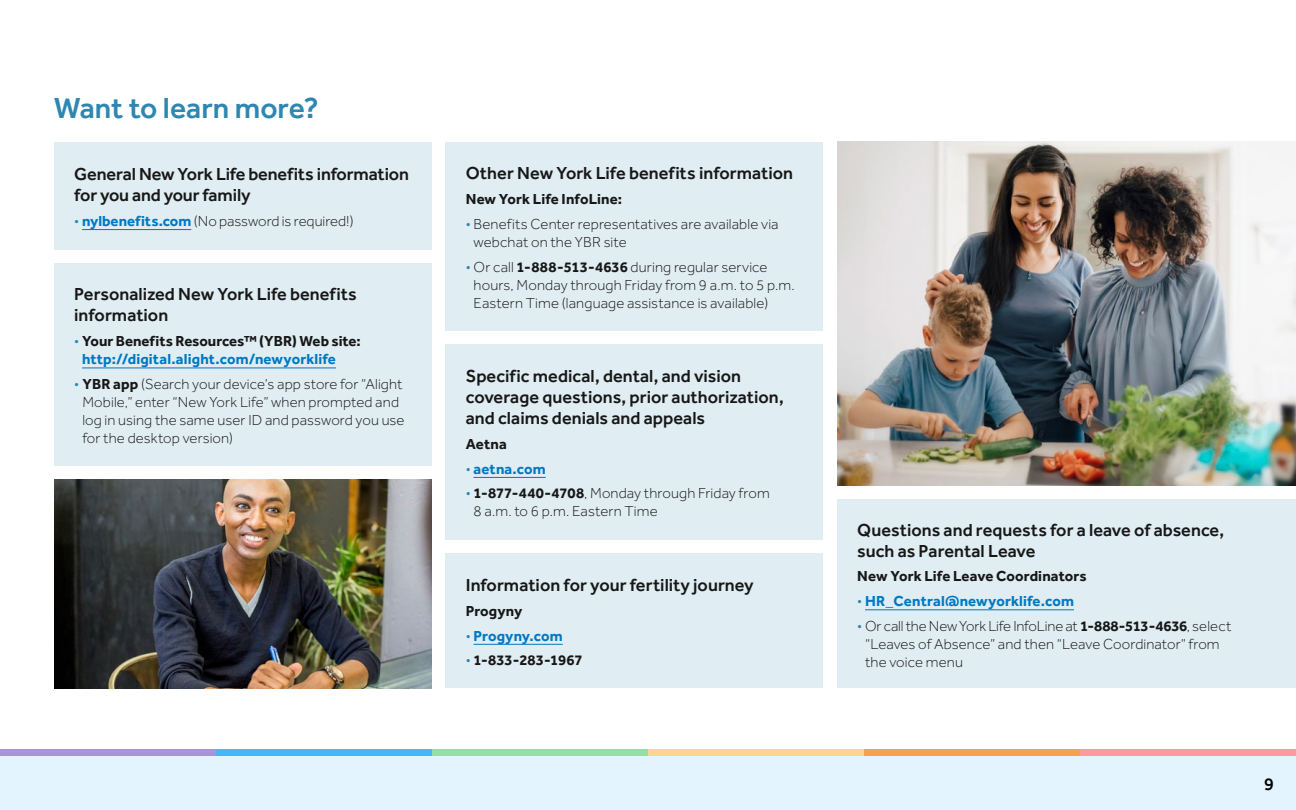
<style>
.page{position:relative;width:1296px;height:810px;background:#fff}
.page>*{position:absolute;margin:0;border:0;box-sizing:border-box;transform-origin:0 0}
.t1{font:500 30px "Effra";color:#2e87b0}
.t2{font:500 18px/21px "Effra";color:#171717}
.t3{font:500 18px "Effra";color:#000}
.t4{font:300 15px/18px "Effra";letter-spacing:.005em;color:#171717}
.t5{font:700 15px/18px "Effra";letter-spacing:.01em;color:#0079c2}
.t6{font:700 15px "Effra";letter-spacing:.01em;color:#171717}
.s1{color:#2e87b0}
.s2{font-weight:700;color:#0079c2}
.s3{font-weight:300;color:#2e87b0}
.s4{color:#171717}
.s5{font-weight:700}
</style>
<div class="page">
<img style="left:54px;top:479px;width:378px;height:209px">
<img style="left:837px;top:142px;width:459px;height:344px">
<div style="left:0;top:756px;width:1296px;height:54px;background:#e3f4fe"></div>
<div style="left:0;top:749px;width:216px;height:7px;background:#a994d8"></div>
<div style="left:216px;top:749px;width:216px;height:7px;background:#42b8fb"></div>
<div style="left:432px;top:749px;width:216px;height:7px;background:#96dea3"></div>
<div style="left:648px;top:749px;width:216px;height:7px;background:#ffd58e"></div>
<div style="left:864px;top:749px;width:216px;height:7px;background:#f8a04b"></div>
<div style="left:1080px;top:749px;width:216px;height:7px;background:#ff98a1"></div>
<div style="left:54px;top:142px;width:378px;height:108px;background:#e0edf3"></div>
<hr style="left:82px;top:229px;width:109px;height:1px;background:#0079c2">
<div style="left:446px;top:344px;width:378px;height:196px;background:#e0edf3"></div>
<hr style="left:474px;top:477px;width:72px;height:1px;background:#0079c2">
<div style="left:837px;top:500px;width:459px;height:188px;background:#e0edf3"></div>
<hr style="left:865px;top:610px;width:209px;height:1px;background:#0079c2">
<div style="left:446px;top:554px;width:378px;height:134px;background:#e0edf3"></div>
<hr style="left:474px;top:644px;width:89px;height:1px;background:#0079c2">
<div style="left:54px;top:263px;width:378px;height:203px;background:#e0edf3"></div>
<hr style="left:82px;top:368px;width:254px;height:1px;background:#0079c2">
<div style="left:446px;top:142px;width:378px;height:189px;background:#e0edf3"></div>
<h1 class="t1" style="left:54px;top:91px;width:266px">Want to learn more?</h1>
<p class="t2" style="left:74px;top:163px;width:336px">General New York Life benefits information for you and your family</p>
<p class="t4" style="left:74px;top:212px;width:281px"><span class="s1">•</span> <span class="s2">nylbenefits.com</span> (No password is required!)</p>
<p class="t2" style="left:74px;top:284px;width:284px">Personalized New York Life benefits information</p>
<p class="t5" style="left:82px;top:332px;width:280px;text-indent:-8px"><span class="s3">•</span> <span class="s4">Your Benefits Resources™ (YBR) Web site: </span>http://digital.alight.com/newyorklife</p>
<p class="t4" style="left:82px;top:375px;width:324px;text-indent:-8px"><span class="s1">•</span> <span class="s5">YBR app</span> (Search your device’s app store for “Alight Mobile,” enter “New York Life” when prompted and log in using the same user ID and password you use for the desktop version)</p>
<p class="t2" style="left:466px;top:163px;width:329px">Other New York Life benefits information</p>
<p class="t6" style="left:466px;top:190px;width:158px">New York Life InfoLine:</p>
<p class="t4" style="left:474px;top:215px;width:307px;text-indent:-8px"><span class="s1">•</span> Benefits Center representatives are available via webchat on the YBR site</p>
<p class="t4" style="left:474px;top:258px;width:323px;text-indent:-8px"><span class="s1">•</span> Or call <span class="s5">1-888-513-4636</span> during regular service hours, Monday through Friday from 9 a.m. to 5 p.m.<br>Eastern Time (language assistance is available)</p>
<p class="t2" style="left:466px;top:365px;width:320px">Specific medical, dental, and vision coverage questions, prior authorization, and claims denials and appeals</p>
<p class="t6" style="left:466px;top:435px;width:43px">Aetna</p>
<p class="t5" style="left:466px;top:459px;width:81px"><span class="s3">•</span> aetna.com</p>
<p class="t4" style="left:474px;top:484px;width:298px;text-indent:-8px"><span class="s1">•</span> <span class="s5">1-877-440-4708</span>, Monday through Friday from<br>8 a.m. to 6 p.m. Eastern Time</p>
<p class="t2" style="left:466px;top:574px;width:289px">Information for your fertility journey</p>
<p class="t6" style="left:466px;top:602px;width:58px">Progyny</p>
<p class="t5" style="left:466px;top:626px;width:99px"><span class="s3">•</span> Progyny.com</p>
<p class="t6" style="left:466px;top:651px;width:118px"><span class="s3">•</span> 1-833-283-1967</p>
<p class="t2" style="left:857px;top:519px;width:368px">Questions and requests for a leave of absence, such as Parental Leave</p>
<p class="t6" style="left:857px;top:567px;width:231px">New York Life Leave Coordinators</p>
<p class="t5" style="left:857px;top:592px;width:218px"><span class="s3">•</span> HR_Central@newyorklife.com</p>
<p class="t4" style="left:865px;top:617px;width:368px;text-indent:-8px"><span class="s1">•</span> Or call the New York Life InfoLine at <span class="s5">1-888-513-4636</span>, select “Leaves of Absence” and then “Leave Coordinator” from the voice menu</p>
<p class="t3" style="left:1264px;top:773px;width:11px">9</p>
</div>
